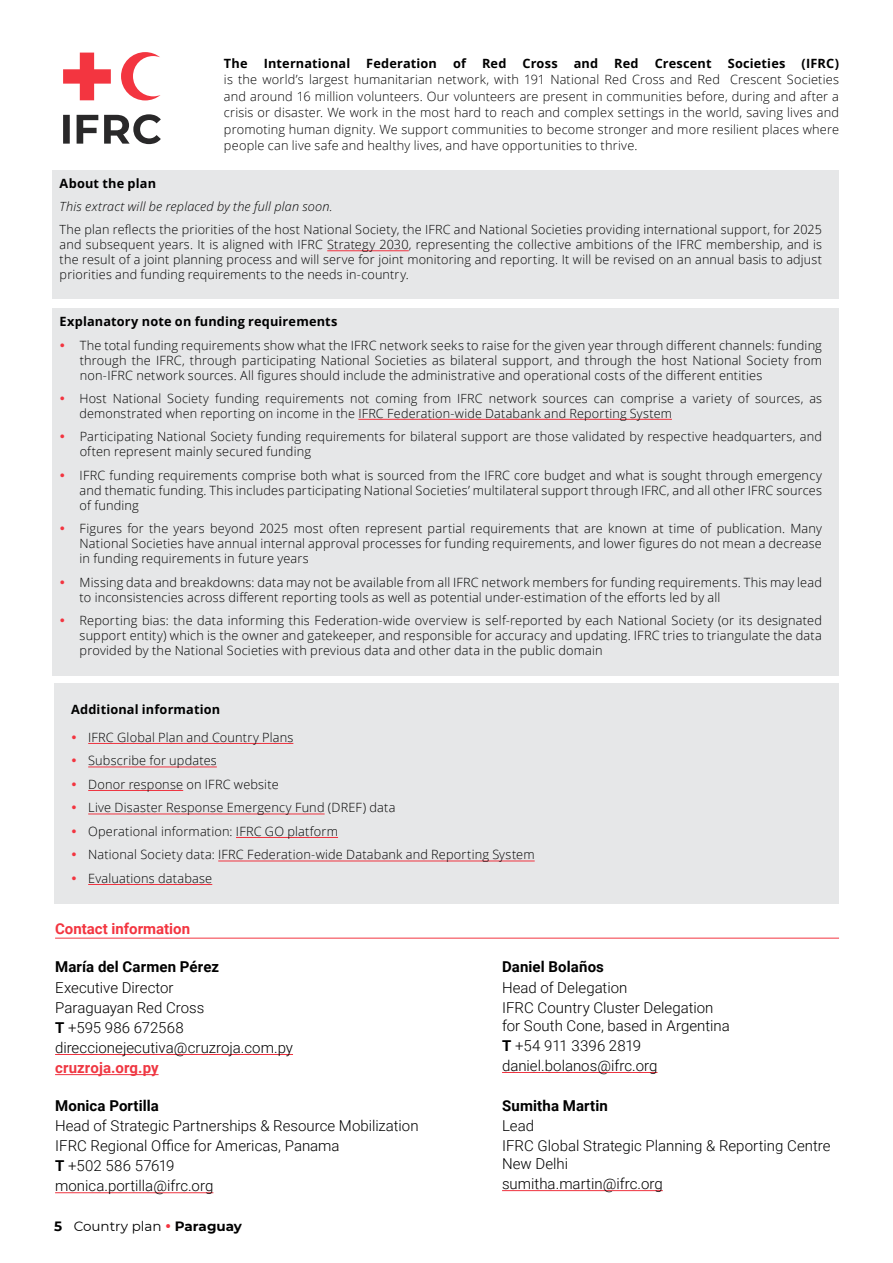
<style>
.page{position:relative;width:893px;height:1263px;background:#fff}
.page>*{position:absolute;margin:0;border:0;box-sizing:border-box;transform-origin:0 0}
.t1{font:300 15px/20.1px "Roboto";color:#000}
.t2{font:700 15px "Roboto";letter-spacing:.01em;color:#000}
.t3{font:700 15px "Roboto";color:#f33540}
.t4{font:700 15px "Roboto";letter-spacing:.01em;color:#ef3742}
.t5{font:13.5px "Montserrat";color:#000}
.t6{font:300 12.75px/15px "Open Sans";letter-spacing:.015em;color:#000;text-align:justify}
.t7{font:700 12.75px "Open Sans";letter-spacing:.01em;color:#000}
.t8{font:300 12.6px/14.9px "Open Sans";letter-spacing:.015em;color:#000;text-align:justify}
.t9{font:italic 300 12.6px "Open Sans";letter-spacing:.015em;color:#000}
.s1{font-weight:700}
.s2{color:#f33540}
</style>
<div class="page">
<div style="left:53px;top:170px;width:786px;height:38px;background:#e6e7e8"></div>
<div style="left:53px;top:193px;width:786px;height:39px;background:#e6e7e8"></div>
<div style="left:53px;top:221px;width:786px;height:78px;background:#e6e7e8"></div>
<hr style="left:327px;top:250px;width:82px;height:1px;background:#ef3340">
<div style="left:53px;top:308px;width:786px;height:39px;background:#e6e7e8"></div>
<div style="left:53px;top:336px;width:786px;height:64px;background:#e6e7e8"></div>
<div style="left:53px;top:389px;width:786px;height:49px;background:#e6e7e8"></div>
<hr style="left:358px;top:419px;width:314px;height:1px;background:#ef3340">
<div style="left:53px;top:427px;width:786px;height:49px;background:#e6e7e8"></div>
<div style="left:53px;top:466px;width:786px;height:64px;background:#e6e7e8"></div>
<div style="left:53px;top:519px;width:786px;height:64px;background:#e6e7e8"></div>
<div style="left:53px;top:573px;width:786px;height:49px;background:#e6e7e8"></div>
<div style="left:53px;top:611px;width:786px;height:64px;background:#e6e7e8"></div>
<svg style="left:63px;top:53px;width:48px;height:47px"></svg>
<svg style="left:121px;top:52px;width:40px;height:48px"></svg>
<svg style="left:63px;top:114px;width:98px;height:30px"></svg>
<div style="left:54px;top:683px;width:785px;height:52px;background:#e6e7e8"></div>
<div style="left:54px;top:728px;width:785px;height:34px;background:#e6e7e8"></div>
<hr style="left:88px;top:743px;width:205px;height:1px;background:#ef3340">
<div style="left:54px;top:751px;width:785px;height:34px;background:#e6e7e8"></div>
<hr style="left:88px;top:766px;width:129px;height:1px;background:#ef3340">
<div style="left:54px;top:775px;width:785px;height:34px;background:#e6e7e8"></div>
<hr style="left:88px;top:790px;width:95px;height:1px;background:#ef3340">
<div style="left:54px;top:798px;width:785px;height:34px;background:#e6e7e8"></div>
<hr style="left:88px;top:813px;width:237px;height:1px;background:#ef3340">
<div style="left:54px;top:822px;width:785px;height:34px;background:#e6e7e8"></div>
<hr style="left:236px;top:837px;width:102px;height:1px;background:#ef3340">
<div style="left:54px;top:845px;width:785px;height:34px;background:#e6e7e8"></div>
<hr style="left:218px;top:861px;width:317px;height:1px;background:#ef3340">
<div style="left:54px;top:869px;width:785px;height:34px;background:#e6e7e8"></div>
<hr style="left:88px;top:884px;width:124px;height:1px;background:#ef3340">
<hr style="left:55px;top:1054px;width:238px;height:1px;background:#ef3340">
<hr style="left:55px;top:1074px;width:104px;height:1px;background:#ef3340">
<hr style="left:55px;top:1192px;width:158px;height:1px;background:#ef3340">
<hr style="left:502px;top:1072px;width:155px;height:1px;background:#ef3340">
<hr style="left:502px;top:1190px;width:161px;height:1px;background:#ef3340">
<hr style="left:55px;top:938px;width:784px;height:1px;background:#f33540">
<p class="t7" style="left:224px;top:54px;width:25px">The</p>
<p class="t7" style="left:264px;top:54px;width:88px">International</p>
<p class="t7" style="left:366px;top:54px;width:72px">Federation</p>
<p class="t7" style="left:453px;top:54px;width:14px">of</p>
<p class="t7" style="left:482px;top:54px;width:26px">Red</p>
<p class="t7" style="left:523px;top:54px;width:37px">Cross</p>
<p class="t7" style="left:574px;top:54px;width:26px">and</p>
<p class="t7" style="left:614px;top:54px;width:26px">Red</p>
<p class="t7" style="left:655px;top:54px;width:58px">Crescent</p>
<p class="t7" style="left:728px;top:54px;width:59px">Societies</p>
<p class="t7" style="left:801px;top:54px;width:39px">(IFRC)</p>
<p class="t6" style="left:224px;top:71px;width:616px;line-height:16.5px">is the world’s largest humanitarian network, with 191 National Red Cross and Red Crescent Societies and around 16 million volunteers. Our volunteers are present in communities before, during and after a crisis or disaster. We work in the most hard to reach and complex settings in the world, saving lives and promoting human dignity. We support communities to become stronger and more resilient places where people can live safe and healthy lives, and have opportunities to thrive.</p>
<p class="t7" style="left:60px;top:174px;width:98px">About the plan</p>
<p class="t9" style="left:60px;top:198px;width:275px">This extract will be replaced by the full plan soon.</p>
<p class="t8" style="left:60px;top:222px;width:764px">The plan reflects the priorities of the host National Society, the IFRC and National Societies providing international support, for 2025 and subsequent years. It is aligned with IFRC Strategy 2030, representing the collective ambitions of the IFRC membership, and is the result of a joint planning process and will serve for joint monitoring and reporting. It will be revised on an annual basis to adjust priorities and funding requirements to the needs in-country.</p>
<p class="t7" style="left:60px;top:313px;width:279px">Explanatory note on funding requirements</p>
<p class="t6" style="left:80px;top:337px;width:744px">The total funding requirements show what the IFRC network seeks to raise for the given year through different channels: funding through the IFRC, through participating National Societies as bilateral support, and through the host National Society from non-IFRC network sources. All figures should include the administrative and operational costs of the different entities</p>
<p class="t8" style="left:79px;top:391px;width:744px">Host National Society funding requirements not coming from IFRC network sources can comprise a variety of sources, as demonstrated when reporting on income in the IFRC Federation-wide Databank and Reporting System</p>
<p class="t6" style="left:80px;top:429px;width:744px">Participating National Society funding requirements for bilateral support are those validated by respective headquarters, and often represent mainly secured funding</p>
<p class="t6" style="left:80px;top:467px;width:744px">IFRC funding requirements comprise both what is sourced from the IFRC core budget and what is sought through emergency and thematic funding. This includes participating National Societies’ multilateral support through IFRC, and all other IFRC sources of funding</p>
<p class="t6" style="left:80px;top:521px;width:744px">Figures for the years beyond 2025 most often represent partial requirements that are known at time of publication. Many National Societies have annual internal approval processes for funding requirements, and lower figures do not mean a decrease in funding requirements in future years</p>
<p class="t6" style="left:80px;top:574px;width:744px">Missing data and breakdowns: data may not be available from all IFRC network members for funding requirements. This may lead to inconsistencies across different reporting tools as well as potential under-estimation of the efforts led by all</p>
<p class="t6" style="left:80px;top:613px;width:744px">Reporting bias: the data informing this Federation-wide overview is self-reported by each National Society (or its designated support entity) which is the owner and gatekeeper, and responsible for accuracy and updating. IFRC tries to triangulate the data provided by the National Societies with previous data and other data in the public domain</p>
<p class="t7" style="left:71px;top:701px;width:150px">Additional information</p>
<p class="t6" style="left:88px;top:725px;width:448px;line-height:23.5px;text-align:left">IFRC Global Plan and Country Plans<br>Subscribe for updates<br>Donor response on IFRC website<br>Live Disaster Response Emergency Fund (DREF) data<br>Operational information: IFRC GO platform<br>National Society data: IFRC Federation-wide Databank and Reporting System Evaluations database</p>
<p class="t3" style="left:55px;top:918px;width:137px">Contact information</p>
<p class="t2" style="left:55px;top:957px;width:166px">María del Carmen Pérez</p>
<p class="t1" style="left:55px;top:977px;width:239px">Executive Director<br>Paraguayan Red Cross<br><span class="s1">T</span> +595 986 672568 direccionejecutiva@cruzroja.com.py</p>
<p class="t4" style="left:55px;top:1057px;width:105px">cruzroja.org.py</p>
<p class="t2" style="left:55px;top:1095px;width:105px">Monica Portilla</p>
<p class="t1" style="left:55px;top:1115px;width:365px">Head of Strategic Partnerships &amp; Resource Mobilization IFRC Regional Office for Americas, Panama<br><span class="s1">T</span> +502 586 57619<br>monica.portilla@ifrc.org</p>
<p class="t5" style="left:54px;top:1217px;width:189px"><span class="s1">5</span> Country plan <span class="s2">•</span> <span class="s1">Paraguay</span></p>
<p class="t2" style="left:502px;top:957px;width:103px">Daniel Bolaños</p>
<p class="t1" style="left:502px;top:977px;width:213px">Head of Delegation<br>IFRC Country Cluster Delegation</p>
<p class="t1" style="left:502px;top:1015px;width:229px">for South Cone, based in Argentina<br><span class="s1">T</span> +54 911 3396 2819 daniel.bolanos@ifrc.org</p>
<p class="t2" style="left:502px;top:1095px;width:107px">Sumitha Martin</p>
<p class="t1" style="left:502px;top:1115px;width:330px">Lead<br>IFRC Global Strategic Planning &amp; Reporting Centre</p>
<p class="t1" style="left:502px;top:1153px;width:162px">New Delhi sumitha.martin@ifrc.org</p>
</div>
